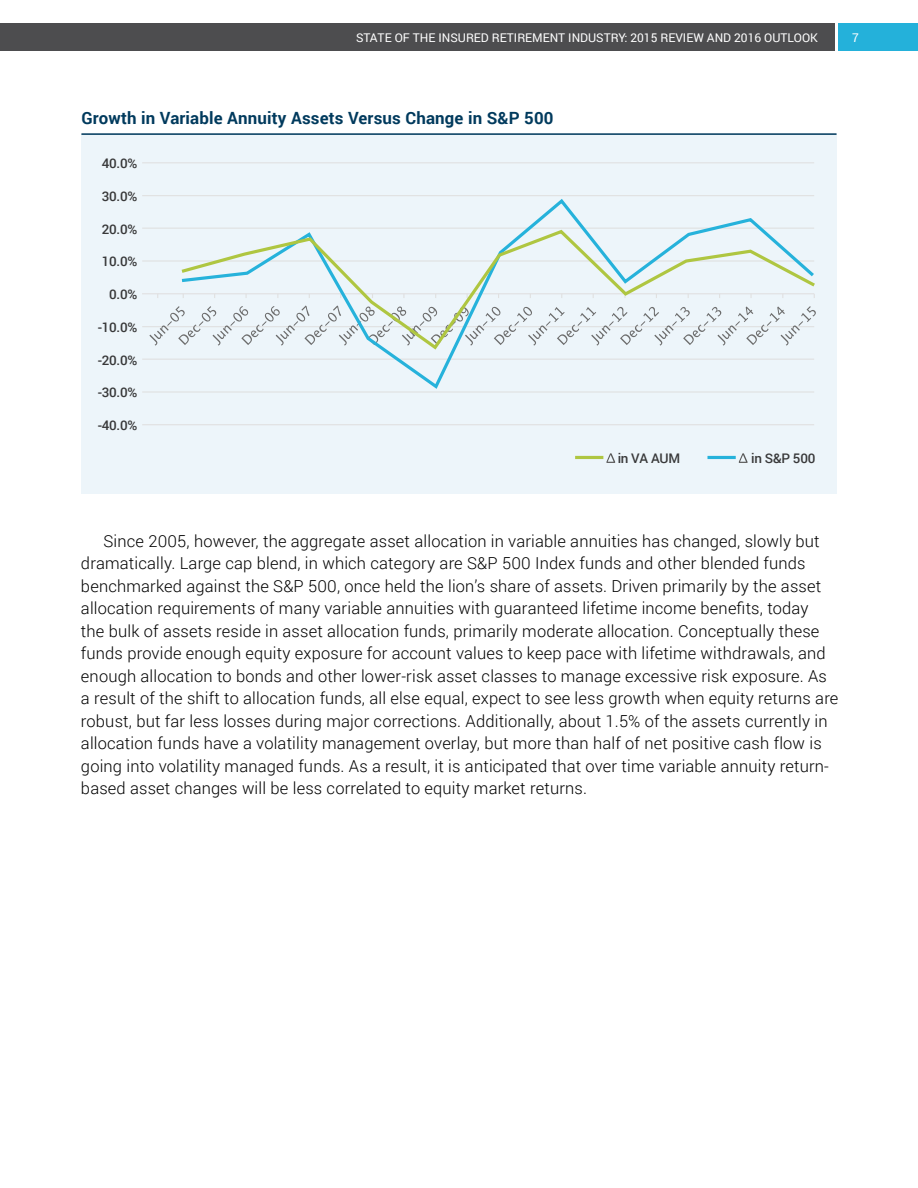
<style>
.page{position:relative;width:918px;height:1188px;background:#fff}
.page>*{position:absolute;margin:0;border:0;box-sizing:border-box;transform-origin:0 0}
.t1{font:700 16.8px "Roboto";letter-spacing:.01em;color:#003a5d}
.t2{font:300 16.5px/22.5px "Roboto";letter-spacing:.01em;color:#000}
.t3{font:500 13.2px "Roboto";letter-spacing:-.02em;color:#383839}
.t4{font:12px "Roboto";color:#fff}
</style>
<div class="page">
<div style="left:838px;top:23px;width:80px;height:28px;background:#24b1da"></div>
<div style="left:0;top:23px;width:836px;height:28px;background:#4d4d4f"></div>
<div style="left:81px;top:134px;width:756px;height:360px;background:#edf5fa"></div>
<hr style="left:142px;top:424px;width:672px;height:1px;background:#e0e0e0">
<hr style="left:142px;top:391px;width:672px;height:2px;background:#e0e0e0">
<hr style="left:142px;top:359px;width:672px;height:1px;background:#e0e0e0">
<hr style="left:142px;top:326px;width:672px;height:1px;background:#e0e0e0">
<hr style="left:142px;top:260px;width:672px;height:2px;background:#e0e0e0">
<hr style="left:142px;top:228px;width:672px;height:1px;background:#e0e0e0">
<hr style="left:142px;top:195px;width:672px;height:1px;background:#e0e0e0">
<hr style="left:142px;top:162px;width:672px;height:1px;background:#e0e0e0">
<hr style="left:142px;top:293px;width:672px;height:1px;background:#e0e0e0">
<svg style="left:149px;top:307px;width:29px;height:39px"></svg>
<hr style="left:575px;top:456px;width:28px;height:3px;background:#afc641">
<svg style="left:606px;top:453px;width:9px;height:10px"></svg>
<hr style="left:707px;top:456px;width:29px;height:3px;background:#26b2db">
<svg style="left:739px;top:453px;width:8px;height:10px"></svg>
<svg style="left:179px;top:199px;width:635px;height:190px"></svg>
<svg style="left:178px;top:228px;width:638px;height:124px"></svg>
<hr style="left:81px;top:133px;width:756px;height:2px;background:#003a5d">
<p class="t4" style="left:356px;top:29px;width:463px">STATE OF THE INSURED RETIREMENT INDUSTRY: 2015 REVIEW AND 2016 OUTLOOK</p>
<p class="t4" style="left:852px;top:29px;width:8px">7</p>
<p class="t1" style="left:81px;top:106px;width:474px">Growth in Variable Annuity Assets Versus Change in S&amp;P 500</p>
<p class="t3" style="left:102px;top:154px;width:37px">40.0%</p>
<p class="t3" style="left:102px;top:187px;width:37px">30.0%</p>
<p class="t3" style="left:102px;top:220px;width:37px">20.0%</p>
<p class="t3" style="left:102px;top:252px;width:37px">10.0%</p>
<p class="t3" style="left:109px;top:285px;width:30px">0.0%</p>
<p class="t3" style="left:98px;top:318px;width:41px">-10.0%</p>
<p class="t3" style="left:98px;top:351px;width:41px">-20.0%</p>
<p class="t3" style="left:98px;top:383px;width:41px">-30.0%</p>
<p class="t3" style="left:98px;top:416px;width:41px">-40.0%</p>
<p class="t3" style="left:618px;top:449px;width:64px">in VA AUM</p>
<p class="t3" style="left:751px;top:449px;width:66px">in S&amp;P 500</p>
<p class="t2" style="left:81px;top:529px;width:759px;text-indent:23px">Since 2005, however, the aggregate asset allocation in variable annuities has changed, slowly but dramatically. Large cap blend, in which category are S&amp;P 500 Index funds and other blended funds benchmarked against the S&amp;P 500, once held the lion’s share of assets. Driven primarily by the asset allocation requirements of many variable annuities with guaranteed lifetime income benefits, today<br>the bulk of assets reside in asset allocation funds, primarily moderate allocation. Conceptually these funds provide enough equity exposure for account values to keep pace with lifetime withdrawals, and enough allocation to bonds and other lower-risk asset classes to manage excessive risk exposure. As a result of the shift to allocation funds, all else equal, expect to see less growth when equity returns are robust, but far less losses during major corrections. Additionally, about 1.5% of the assets currently in allocation funds have a volatility management overlay, but more than half of net positive cash flow is going into volatility managed funds. As a result, it is anticipated that over time variable annuity return&shy;based asset changes will be less correlated to equity market returns.</p>
</div>
